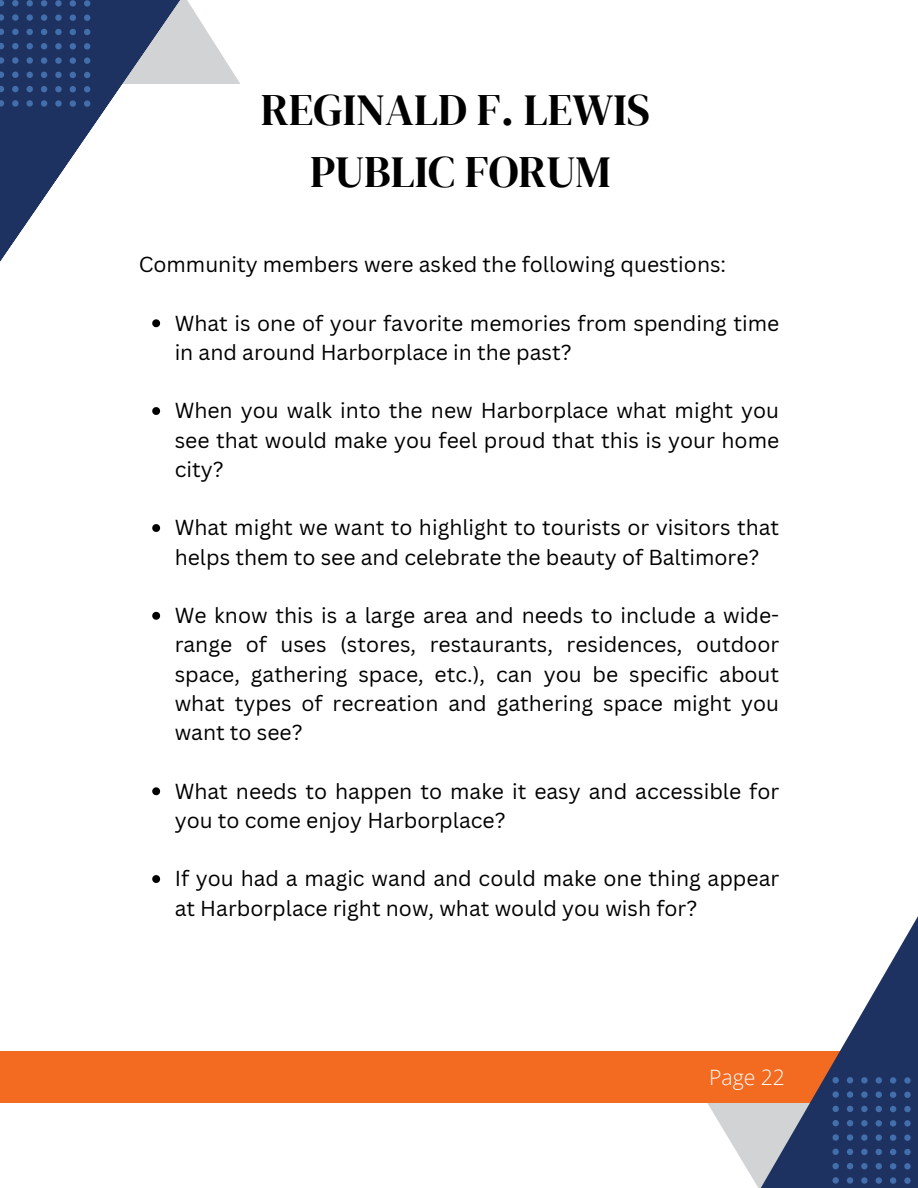
<style>
.page{position:relative;width:918px;height:1188px;background:#fff}
.page>*{position:absolute;margin:0;border:0;box-sizing:border-box;transform-origin:0 0}
.t1{font:44.55px "DM Serif Display";color:#000}
.t2{font:21.15px/29.2px "Canva Sans";color:#000}
.t3{font:300 21.15px "Open Sans";color:#fff}
</style>
<div class="page">
<div style="left:0;top:1051px;width:918px;height:52px;background:#f36b21"></div>
<svg style="left:825px;top:916px;width:93px;height:161px"></svg>
<svg style="left:230px;top:68px;width:10px;height:16px"></svg>
<svg style="left:0;top:0;width:230px;height:328px"></svg>
<svg style="left:0;top:0;width:4px;height:6px"></svg>
<svg style="left:0;top:14px;width:4px;height:7px"></svg>
<svg style="left:0;top:29px;width:4px;height:6px"></svg>
<svg style="left:0;top:43px;width:4px;height:6px"></svg>
<svg style="left:0;top:57px;width:4px;height:7px"></svg>
<svg style="left:0;top:72px;width:4px;height:6px"></svg>
<svg style="left:0;top:86px;width:4px;height:6px"></svg>
<svg style="left:0;top:100px;width:4px;height:7px"></svg>
<svg style="left:12px;top:0;width:7px;height:6px"></svg>
<svg style="left:12px;top:14px;width:7px;height:7px"></svg>
<svg style="left:12px;top:29px;width:7px;height:6px"></svg>
<svg style="left:12px;top:43px;width:7px;height:6px"></svg>
<svg style="left:12px;top:57px;width:7px;height:7px"></svg>
<svg style="left:12px;top:72px;width:7px;height:6px"></svg>
<svg style="left:12px;top:86px;width:7px;height:6px"></svg>
<svg style="left:12px;top:100px;width:7px;height:7px"></svg>
<svg style="left:27px;top:0;width:6px;height:6px"></svg>
<svg style="left:27px;top:14px;width:6px;height:7px"></svg>
<svg style="left:27px;top:29px;width:6px;height:6px"></svg>
<svg style="left:27px;top:43px;width:6px;height:6px"></svg>
<svg style="left:27px;top:57px;width:6px;height:7px"></svg>
<svg style="left:27px;top:72px;width:6px;height:6px"></svg>
<svg style="left:27px;top:86px;width:6px;height:6px"></svg>
<svg style="left:27px;top:100px;width:6px;height:7px"></svg>
<svg style="left:41px;top:0;width:6px;height:6px"></svg>
<svg style="left:41px;top:14px;width:6px;height:7px"></svg>
<svg style="left:41px;top:29px;width:6px;height:6px"></svg>
<svg style="left:41px;top:43px;width:6px;height:6px"></svg>
<svg style="left:41px;top:57px;width:6px;height:7px"></svg>
<svg style="left:41px;top:72px;width:6px;height:6px"></svg>
<svg style="left:41px;top:86px;width:6px;height:6px"></svg>
<svg style="left:41px;top:100px;width:6px;height:7px"></svg>
<svg style="left:55px;top:0;width:7px;height:7px"></svg>
<svg style="left:55px;top:14px;width:7px;height:7px"></svg>
<svg style="left:55px;top:29px;width:7px;height:6px"></svg>
<svg style="left:55px;top:43px;width:7px;height:6px"></svg>
<svg style="left:55px;top:57px;width:7px;height:7px"></svg>
<svg style="left:55px;top:72px;width:7px;height:6px"></svg>
<svg style="left:55px;top:86px;width:7px;height:6px"></svg>
<svg style="left:55px;top:100px;width:7px;height:7px"></svg>
<svg style="left:70px;top:0;width:6px;height:7px"></svg>
<svg style="left:70px;top:15px;width:6px;height:6px"></svg>
<svg style="left:70px;top:29px;width:6px;height:6px"></svg>
<svg style="left:70px;top:43px;width:6px;height:7px"></svg>
<svg style="left:70px;top:57px;width:6px;height:7px"></svg>
<svg style="left:70px;top:72px;width:6px;height:6px"></svg>
<svg style="left:70px;top:86px;width:6px;height:6px"></svg>
<svg style="left:70px;top:100px;width:6px;height:7px"></svg>
<svg style="left:84px;top:0;width:6px;height:7px"></svg>
<svg style="left:84px;top:15px;width:6px;height:6px"></svg>
<svg style="left:84px;top:29px;width:6px;height:6px"></svg>
<svg style="left:84px;top:43px;width:6px;height:7px"></svg>
<svg style="left:84px;top:58px;width:6px;height:6px"></svg>
<svg style="left:84px;top:72px;width:6px;height:6px"></svg>
<svg style="left:84px;top:86px;width:6px;height:6px"></svg>
<svg style="left:84px;top:100px;width:6px;height:7px"></svg>
<svg style="left:707px;top:1077px;width:211px;height:111px"></svg>
<svg style="left:152px;top:319px;width:8px;height:8px"></svg>
<svg style="left:152px;top:407px;width:8px;height:8px"></svg>
<svg style="left:152px;top:524px;width:8px;height:8px"></svg>
<svg style="left:152px;top:612px;width:8px;height:8px"></svg>
<svg style="left:152px;top:787px;width:8px;height:8px"></svg>
<svg style="left:152px;top:875px;width:8px;height:8px"></svg>
<p class="t1" style="left:261px;top:79px;width:391px">REGINALD F. LEWIS</p>
<p class="t1" style="left:310px;top:141px;width:302px">PUBLIC FORUM</p>
<p class="t2" style="left:139px;top:249px;width:589px">Community members were asked the following questions:</p>
<p class="t2" style="left:175px;top:308px;width:606px">What is one of your favorite memories from spending time in and around Harborplace in the past?</p>
<p class="t2" style="left:175px;top:396px;width:606px;text-align:justify">When you walk into the new Harborplace what might you see that would make you feel proud that this is your home city?</p>
<p class="t2" style="left:175px;top:513px;width:606px">What might we want to highlight to tourists or visitors that helps them to see and celebrate the beauty of Baltimore?</p>
<p class="t2" style="left:175px;top:600px;width:606px;text-align:justify">We know this is a large area and needs to include a wide&shy;range of uses (stores, restaurants, residences, outdoor space, gathering space, etc.), can you be specific about what types of recreation and gathering space might you want to see?</p>
<p class="t2" style="left:175px;top:776px;width:606px">What needs to happen to make it easy and accessible for you to come enjoy Harborplace?</p>
<p class="t2" style="left:175px;top:864px;width:606px">If you had a magic wand and could make one thing appear at Harborplace right now, what would you wish for?</p>
<p class="t3" style="left:709px;top:1062px;width:77px">Page 22</p>
</div>
